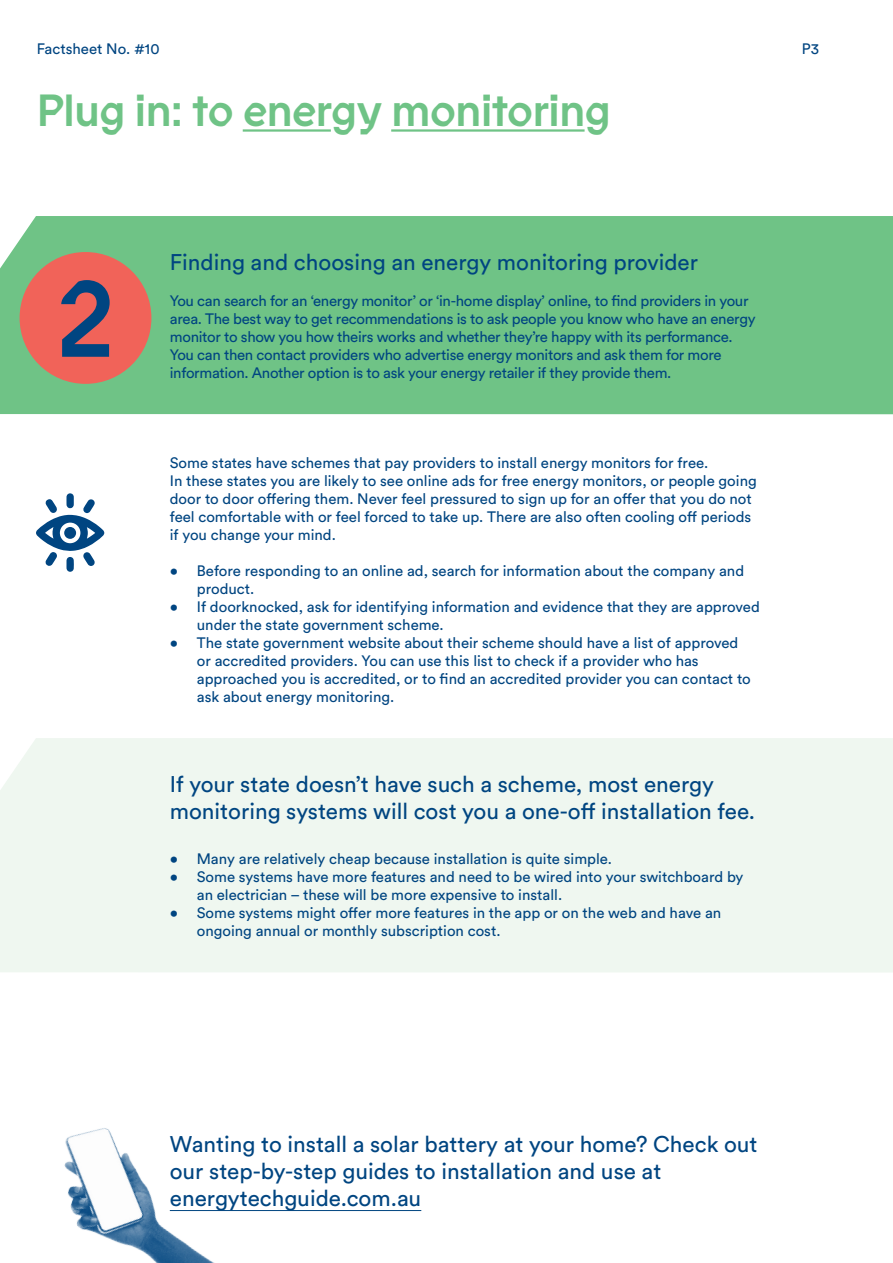
<style>
.page{position:relative;width:893px;height:1263px;background:#fff}
.page>*{position:absolute;margin:0;border:0;box-sizing:border-box;transform-origin:0 0}
.Feature_Numbers_-_Bl{font:500 108px "Prophet";color:#004581}
.Titles_-_Small{font:500 45px "Prophet";letter-spacing:-.025em;color:#6fc386}
.Large_Body{font:22.5px/27px "Circular Std";color:#004581}
.Body{font:15px/18px "Circular Std";color:#004581}
.Body-2{font:15px/18px "Circular Std";letter-spacing:-.02em;color:#004581}
</style>
<div class="page">
<img style="left:64px;top:1128px;width:160px;height:135px">
<div style="left:0;top:216px;width:893px;height:198px;background:#6fc386"></div>
<div style="left:0;top:738px;width:893px;height:234px;background:#eff7f0"></div>
<div style="left:20px;top:252px;width:131px;height:132px;background:#f16359;border-radius:50%"></div>
<svg style="left:36px;top:493px;width:69px;height:79px"></svg>
<div style="left:64px;top:527px;width:12px;height:12px;background:#004581;border-radius:50%"></div>
<hr style="left:170px;top:1210px;width:251px;height:1px;background:#004581">
<hr style="left:243px;top:129px;width:88px;height:3px;background:#6fc386">
<hr style="left:391px;top:129px;width:194px;height:3px;background:#6fc386">
<p class="Body" style="left:37px;top:40px;width:124px">Factsheet No. #10</p>
<p class="Body" style="left:802px;top:40px;width:19px">P3</p>
<p class="Titles_-_Small" style="left:36px;top:79px;width:577px">Plug in: to energy monitoring</p>
<p class="Feature_Numbers_-_Bl" style="left:56px;top:245px;width:61px">2</p>
<p class="Large_Body" style="left:170px;top:248px;width:530px">Finding and choosing an energy monitoring provider</p>
<p class="Body-2" style="left:170px;top:292px;width:587px">You can search for an ‘energy monitor’ or ‘in-home display’ online, to find providers in your area. The best way to get recommendations is to ask people you know who have an energy monitor to show you how theirs works and whether they’re happy with its performance.<br>You can then contact providers who advertise energy monitors and ask them for more information. Another option is to ask your energy retailer if they provide them.</p>
<p class="Body" style="left:170px;top:454px;width:588px">Some states have schemes that pay providers to install energy monitors for free.<br>In these states you are likely to see online ads for free energy monitors, or people going door to door offering them. Never feel pressured to sign up for an offer that you do not feel comfortable with or feel forced to take up. There are also often cooling off periods if you change your mind.</p>
<p class="Body" style="left:197px;top:562px;width:549px;text-indent:-27px">• Before responding to an online ad, search for information about the company and product.</p>
<p class="Body" style="left:197px;top:598px;width:564px;text-indent:-27px">• If doorknocked, ask for identifying information and evidence that they are approved under the state government scheme.</p>
<p class="Body" style="left:197px;top:634px;width:555px;text-indent:-27px">• The state government website about their scheme should have a list of approved or accredited providers. You can use this list to check if a provider who has approached you is accredited, or to find an accredited provider you can contact to ask about energy monitoring.</p>
<p class="Large_Body" style="left:170px;top:770px;width:587px">If your state doesn’t have such a scheme, most energy monitoring systems will cost you a one-off installation fee.</p>
<p class="Body" style="left:170px;top:850px;width:444px">• Many are relatively cheap because installation is quite simple.</p>
<p class="Body" style="left:197px;top:868px;width:548px;text-indent:-27px">• Some systems have more features and need to be wired into your switchboard by an electrician – these will be more expensive to install.</p>
<p class="Body" style="left:197px;top:904px;width:526px;text-indent:-27px">• Some systems might offer more features in the app or on the web and have an ongoing annual or monthly subscription cost.</p>
<p class="Large_Body" style="left:170px;top:1130px;width:589px">Wanting to install a solar battery at your home? Check out our step-by-step guides to installation and use at energytechguide.com.au</p>
</div>
